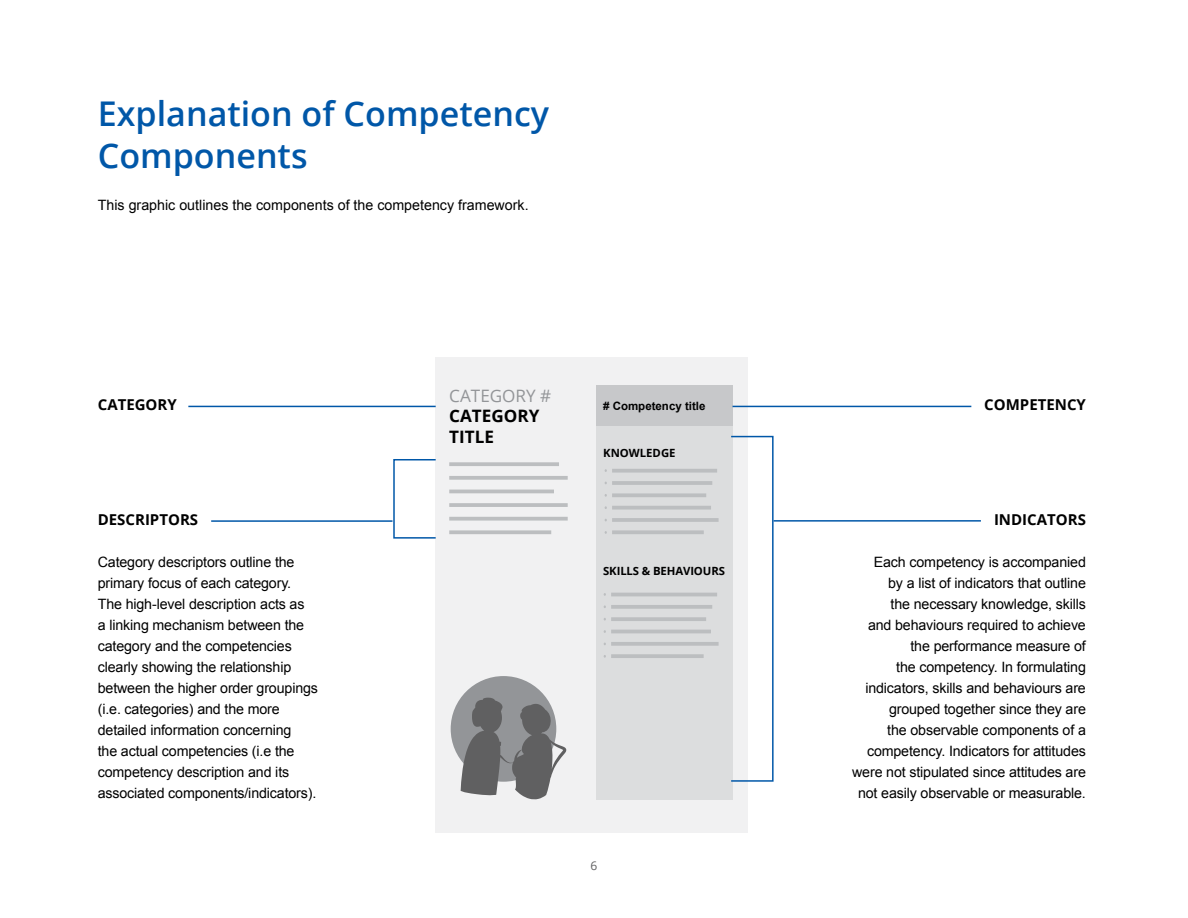
<style>
.page{position:relative;width:1188px;height:918px;background:#fff}
.page>*{position:absolute;margin:0;border:0;box-sizing:border-box;transform-origin:0 0}
.t1{font:600 34.05px/42px "Open Sans";color:#0057a8}
.t2{font:700 17.1px/20.5px "Open Sans";color:#000}
.t3{font:17.1px "Open Sans";color:#939598}
.t4{font:700 15px "Open Sans";color:#000}
.t5{font:14.25px/21px "Arial";letter-spacing:-.01em;color:#000;text-align:right}
.t6{font:12px "Open Sans";color:#606061}
.t7{font:700 11.55px "Arial";color:#000}
.t8{font:700 11.4px "Open Sans";letter-spacing:-.01em;color:#000}
</style>
<div class="page">
<div style="left:436px;top:357px;width:312px;height:476px;background:#f1f1f2"></div>
<div style="left:596px;top:385px;width:137px;height:41px;background:#c7c8ca"></div>
<div style="left:596px;top:426px;width:137px;height:373px;background:#dcddde"></div>
<div style="left:451px;top:676px;width:105px;height:106px;background:#939598;border-radius:50%"></div>
<svg style="left:449px;top:462px;width:110px;height:4px"></svg>
<svg style="left:449px;top:476px;width:119px;height:4px"></svg>
<hr style="left:449px;top:490px;width:105px;height:3px;background:#bcbec0">
<hr style="left:449px;top:503px;width:119px;height:4px;background:#bcbec0">
<svg style="left:449px;top:517px;width:119px;height:4px"></svg>
<svg style="left:449px;top:530px;width:102px;height:4px"></svg>
<svg style="left:612px;top:469px;width:105px;height:4px"></svg>
<hr style="left:612px;top:481px;width:100px;height:4px;background:#bcbec0">
<svg style="left:612px;top:493px;width:94px;height:4px"></svg>
<svg style="left:612px;top:506px;width:99px;height:4px"></svg>
<hr style="left:612px;top:518px;width:107px;height:4px;background:#bcbec0">
<svg style="left:612px;top:530px;width:92px;height:4px"></svg>
<svg style="left:461px;top:698px;width:105px;height:102px"></svg>
<hr style="left:611px;top:593px;width:106px;height:3px;background:#bcbec0">
<hr style="left:611px;top:605px;width:101px;height:4px;background:#bcbec0">
<hr style="left:611px;top:617px;width:95px;height:4px;background:#bcbec0">
<hr style="left:611px;top:630px;width:100px;height:3px;background:#bcbec0">
<hr style="left:611px;top:642px;width:108px;height:4px;background:#bcbec0">
<hr style="left:611px;top:654px;width:93px;height:4px;background:#bcbec0">
<div style="left:730px;top:436px;width:44px;height:346px;border:2px solid #0057a8"></div>
<hr style="left:733px;top:406px;width:238px;height:1px;background:#0057a8">
<hr style="left:188px;top:406px;width:248px;height:1px;background:#0057a8">
<hr style="left:774px;top:520px;width:207px;height:2px;background:#0057a8">
<hr style="left:211px;top:520px;width:182px;height:2px;background:#0057a8">
<h1 class="t1" style="left:98px;top:92px;width:453px">Explanation of Competency<br>Components</h1>
<p class="t5" style="left:98px;top:195px;width:432px">This graphic outlines the components of the competency framework.</p>
<p class="t3" style="left:449px;top:384px;width:104px">CATEGORY #</p>
<p class="t2" style="left:449px;top:405px;width:92px">CATEGORY<br>TITLE</p>
<p class="t4" style="left:98px;top:394px;width:81px">CATEGORY</p>
<p class="t4" style="left:984px;top:394px;width:103px">COMPETENCY</p>
<p class="t7" style="left:603px;top:398px;width:104px"># Competency title</p>
<p class="t8" style="left:603px;top:445px;width:74px">KNOWLEDGE</p>
<p class="t4" style="left:98px;top:509px;width:102px">DESCRIPTORS</p>
<p class="t5" style="left:98px;top:552px;width:222px;text-align:left">Category descriptors outline the primary focus of each category.<br>The high-level description acts as<br>a linking mechanism between the category and the competencies clearly showing the relationship between the higher order groupings (i.e. categories) and the more detailed information concerning<br>the actual competencies (i.e the competency description and its associated components/indicators).</p>
<p class="t8" style="left:603px;top:563px;width:123px">SKILLS &amp; BEHAVIOURS</p>
<p class="t6" style="left:591px;top:858px;width:8px">6</p>
<p class="t4" style="left:994px;top:509px;width:93px">INDICATORS</p>
<p class="t5" style="left:852px;top:552px;width:235px">Each competency is accompanied<br>by a list of indicators that outline<br>the necessary knowledge, skills<br>and behaviours required to achieve the performance measure of<br>the competency. In formulating indicators, skills and behaviours are grouped together since they are<br>the observable components of a competency. Indicators for attitudes were not stipulated since attitudes are not easily observable or measurable.</p>
</div>
